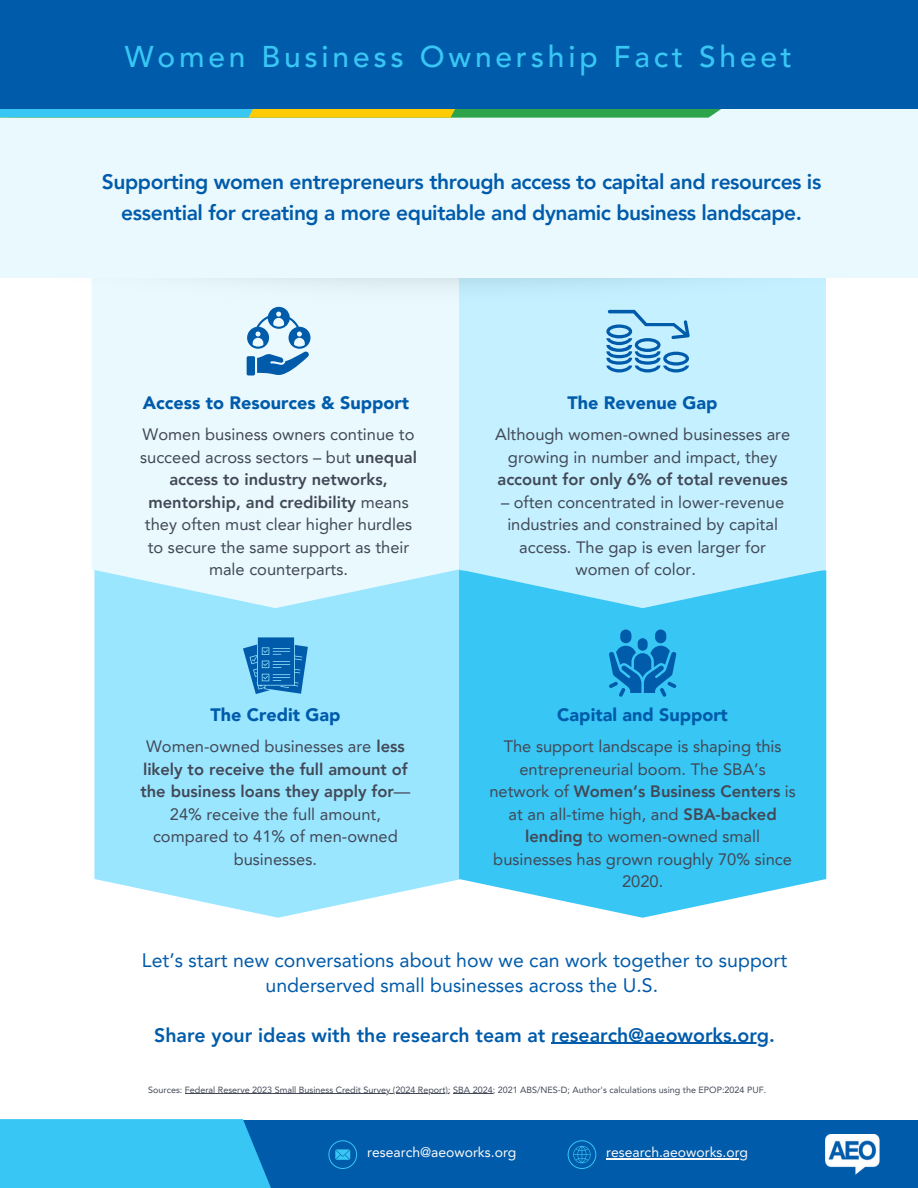
<style>
.page{position:relative;width:918px;height:1188px;background:#fff}
.page>*{position:absolute;margin:0;border:0;box-sizing:border-box;transform-origin:0 0}
.t1{font:500 30px "Avenir LT Pro";letter-spacing:.125em;color:#38c6f4}
.t2{font:800 21px/31.5px "Avenir LT Pro";letter-spacing:-.02em;color:#005baa;text-align:center}
.t3{font:19.5px/24.8px "Avenir LT Pro";color:#005baa;text-align:center}
.t4{font:800 19.5px "Avenir LT Pro";color:#005baa}
.t5{font:900 18px "Avenir LT Pro";color:#005baa}
.t6{font:16.5px/22.5px "Avenir LT Pro";color:#424856;text-align:center}
.t7{font:13.95px "Avenir LT Pro";color:#fafafa}
.t8{font:9px "Avenir LT Pro";color:#424856}
.s1{font-weight:800}
</style>
<div class="page">
<div style="left:94px;top:608px;width:365px;height:310px;background:#9ae6ff"></div>
<div style="left:459px;top:608px;width:367px;height:310px;background:#38c6f4"></div>
<div style="left:459px;top:305px;width:367px;height:303px;background:#c4f0ff"></div>
<div style="left:92px;top:305px;width:367px;height:303px;background:#eaf9fe"></div>
<div style="left:234px;top:1120px;width:683px;height:68px;background:#005baa"></div>
<img style="left:825px;top:1135px;width:55px;height:39px">
<svg style="left:568px;top:1140px;width:28px;height:29px"></svg>
<svg style="left:0;top:1119px;width:358px;height:69px;fill:#38c6f4"></svg>
<div style="left:0;top:99px;width:918px;height:179px;background:#eaf9fe"></div>
<div style="left:0;top:0;width:683px;height:118px;background:#2da44a"></div>
<svg style="left:0;top:109px;width:481px;height:9px;background:#8cc684"></svg>
<div style="left:0;top:0;width:918px;height:109px;background:#005baa"></div>
<svg style="left:243px;top:637px;width:65px;height:57px;background:#3187c5"></svg>
<svg style="left:606px;top:310px;width:83px;height:62px;background:#83bfe3"></svg>
<div style="left:638px;top:638px;width:10px;height:13px;background:#005baa;border-radius:5px"></div>
<div style="left:620px;top:630px;width:11px;height:13px;background:#005baa;border-radius:6px"></div>
<div style="left:655px;top:630px;width:11px;height:13px;background:#005baa;border-radius:6px"></div>
<svg style="left:609px;top:646px;width:67px;height:51px;background:#1685c7"></svg>
<hr style="left:551px;top:1043px;width:218px;height:1px;background:#005baa">
<hr style="left:606px;top:1158px;width:142px;height:1px;background:#fafafa">
<hr style="left:185px;top:1093px;width:263px;height:1px;background:#424856">
<svg style="left:453px;top:1093px;width:40px;height:1px"></svg>
<svg style="left:247px;top:307px;width:63px;height:68px;background:#8bb8db"></svg>
<h4 class="t1" style="left:125px;top:45px;width:669px">Women Business Ownership Fact Sheet</h4>
<p class="t2" style="left:102px;top:167px;width:721px">Supporting women entrepreneurs through access to capital and resources is essential for creating a more equitable and dynamic business landscape.</p>
<h2 class="t5" style="left:143px;top:395px;width:268px">Access to Resources &amp; Support</h2>
<h3 class="t6" style="left:140px;top:425px;width:278px">Women business owners continue to succeed across sectors – but <span class="s1">unequal access to industry networks, mentorship, and credibility</span> means they often must clear higher hurdles to secure the same support as their male counterparts.</h3>
<h5 class="t5" style="left:210px;top:707px;width:131px">The Credit Gap</h5>
<p class="t6" style="left:140px;top:737px;width:271px">Women-owned businesses are <span class="s1">less likely to receive the full amount of the business loans they apply for</span>—<br>24% receive the full amount, compared to 41% of men-owned businesses.</p>
<h4 class="t5" style="left:568px;top:395px;width:151px">The Revenue Gap</h4>
<h5 class="t6" style="left:495px;top:425px;width:297px">Although women-owned businesses are growing in number and impact, they <span class="s1">account for only 6% of total revenues</span></h5>
<h5 class="t6" style="left:501px;top:492px;width:285px">– often concentrated in lower-revenue</h5>
<h5 class="t6" style="left:507px;top:515px;width:272px">industries and constrained by capital</h5>
<h5 class="t6" style="left:519px;top:537px;width:248px">access. The gap is even larger for</h5>
<h5 class="t6" style="left:576px;top:560px;width:122px">women of color.</h5>
<p class="t5" style="left:557px;top:707px;width:172px">Capital and Support</p>
<h2 class="t6" style="left:489px;top:737px;width:308px">The support landscape is shaping this entrepreneurial boom. The SBA’s network of <span class="s1">Women’s Business Centers</span> is at an all-time high, and <span class="s1">SBA-backed lending</span> to women-owned small businesses has grown roughly 70% since<br>2020.</h2>
<h4 class="t3" style="left:142px;top:950px;width:647px">Let’s start new conversations about how we can work together to support underserved small businesses across the U.S.</h4>
<h5 class="t4" style="left:154px;top:1027px;width:622px">Share your ideas with the research team at research@aeoworks.org.</h5>
<h4 class="t8" style="left:148px;top:1086px;width:620px">Sources: Federal Reserve 2023 Small Business Credit Survey (2024 Report); SBA 2024; 2021 ABS/NES-D; Author's calculations using the EPOP:2024 PUF.</h4>
<h1 class="t7" style="left:367px;top:1146px;width:151px">research@aeoworks.org</h1>
<p class="t7" style="left:606px;top:1146px;width:143px">research.aeoworks.org</p>
</div>
